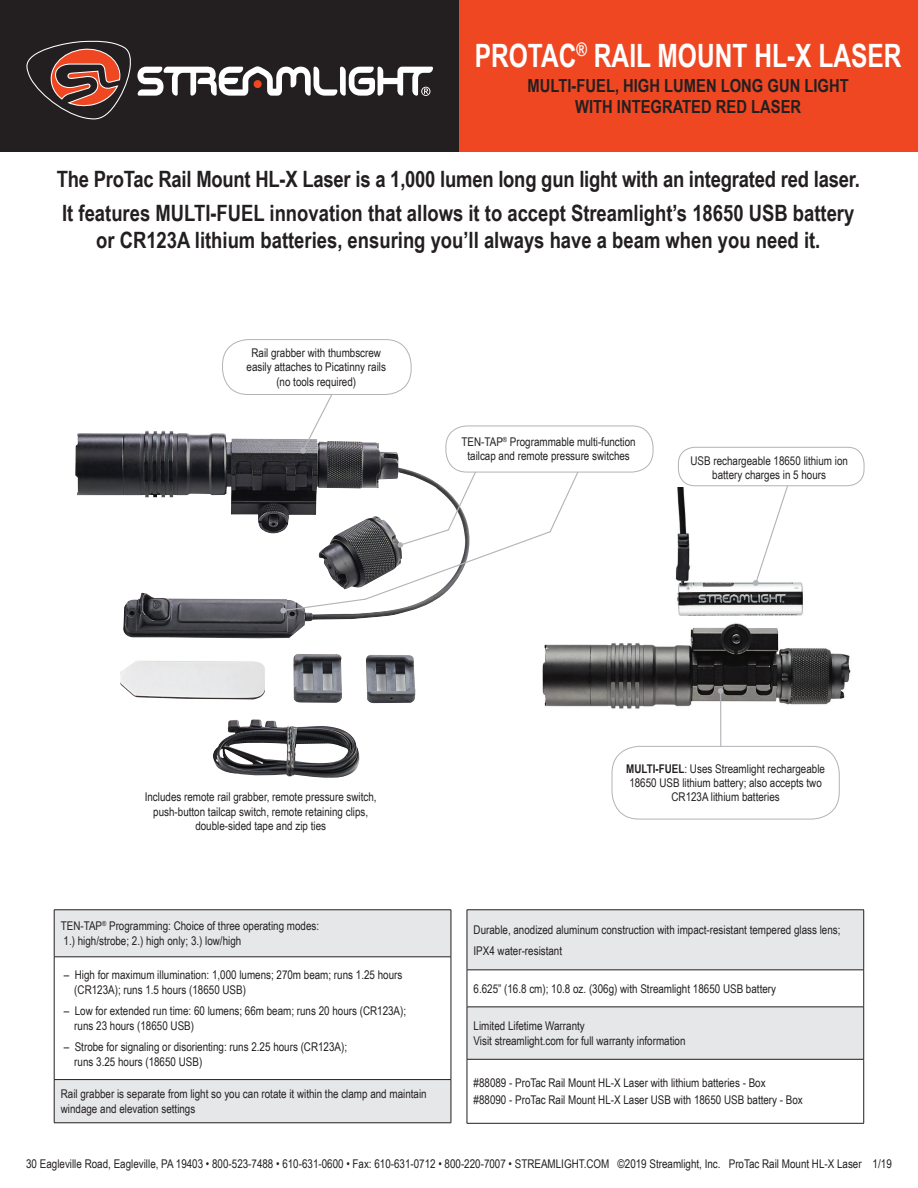
<style>
.page{position:relative;width:918px;height:1188px;background:#fff}
.page>*{position:absolute;margin:0;border:0;box-sizing:border-box;transform-origin:0 0}
.t1{font:700 32.1px "Arial Narrow";color:#fff;scale:.93 1}
.t2{font:700 22.5px/33.8px "Arial Narrow";color:#231f20}
.t3{font:700 18px/21px "Arial Narrow";color:#231f20;text-align:center}
.t4{font:12px/14.4px "Arial Narrow";color:#231f20}
.s1{font-weight:700}
</style>
<div class="page">
<div style="left:459px;top:0;width:459px;height:151px;background:#ef4722"></div>
<div style="left:0;top:0;width:459px;height:151px;background:#231f20"></div>
<svg style="left:26px;top:41px;width:407px;height:78px"></svg>
<img style="left:542px;top:487px;width:309px;height:230px">
<img style="left:75px;top:431px;width:341px;height:297px">
<svg style="left:55px;top:911px;width:396px;height:212px"></svg>
<hr style="left:54px;top:910px;width:397px;height:1px;background:#231f20">
<hr style="left:54px;top:910px;width:1px;height:47px;background:#231f20">
<hr style="left:451px;top:910px;width:1px;height:47px;background:#231f20">
<hr style="left:54px;top:957px;width:397px;height:1px;background:#231f20">
<hr style="left:54px;top:957px;width:1px;height:122px;background:#231f20">
<hr style="left:451px;top:957px;width:1px;height:122px;background:#231f20">
<hr style="left:54px;top:1123px;width:397px;height:1px;background:#231f20">
<hr style="left:54px;top:1079px;width:397px;height:1px;background:#231f20">
<hr style="left:54px;top:1080px;width:1px;height:43px;background:#231f20">
<hr style="left:451px;top:1080px;width:1px;height:43px;background:#231f20">
<svg style="left:468px;top:911px;width:395px;height:148px;fill:#e6e7e9"></svg>
<hr style="left:467px;top:910px;width:397px;height:1px;background:#231f20">
<hr style="left:467px;top:910px;width:1px;height:60px;background:#231f20">
<hr style="left:863px;top:910px;width:1px;height:60px;background:#231f20">
<hr style="left:467px;top:970px;width:397px;height:1px;background:#231f20">
<hr style="left:467px;top:970px;width:1px;height:37px;background:#231f20">
<hr style="left:863px;top:970px;width:1px;height:37px;background:#231f20">
<hr style="left:467px;top:1007px;width:397px;height:1px;background:#231f20">
<hr style="left:467px;top:1007px;width:1px;height:52px;background:#231f20">
<hr style="left:863px;top:1007px;width:1px;height:52px;background:#231f20">
<hr style="left:467px;top:1059px;width:397px;height:1px;background:#231f20">
<hr style="left:467px;top:1059px;width:1px;height:64px;background:#231f20">
<hr style="left:863px;top:1059px;width:1px;height:64px;background:#231f20">
<hr style="left:467px;top:1123px;width:397px;height:1px;background:#231f20">
<hr style="left:720px;top:691px;width:1px;height:83px;background:#b2b3b7">
<svg style="left:717px;top:688px;width:7px;height:6px"></svg>
<svg style="left:753px;top:486px;width:40px;height:100px"></svg>
<div style="left:678px;top:447px;width:186px;height:39px;border:1px solid #b2b3b7;border-radius:16px"></div>
<div style="left:612px;top:746px;width:227px;height:73px;background:#fff;border-radius:27px"></div>
<div style="left:612px;top:746px;width:228px;height:73px;border:1px solid #b2b3b7;border-radius:27px"></div>
<div style="left:222px;top:339px;width:190px;height:56px;border:1px solid #b2b3b7;border-radius:25px"></div>
<svg style="left:280px;top:375px;width:306px;height:239px"></svg>
<div style="left:446px;top:426px;width:207px;height:46px;background:#fff;border-radius:21px"></div>
<div style="left:446px;top:426px;width:207px;height:46px;border:1px solid #b2b3b7;border-radius:21px"></div>
<h1 class="t1" style="left:475px;top:31px;width:460px">PROTAC<sup>®</sup> RAIL MOUNT HL-X LASER</h1>
<h3 class="t3" style="left:528px;top:74px;width:323px">MULTI-FUEL, HIGH LUMEN LONG GUN LIGHT<br>WITH INTEGRATED RED LASER</h3>
<h2 class="t2" style="left:57px;top:161px;width:805px">The ProTac Rail Mount HL-X Laser is a 1,000 lumen long gun light with an integrated red laser.<br>It features MULTI-FUEL innovation that allows it to accept Streamlight’s 18650 USB battery</h2>
<h2 class="t2" style="left:96px;top:222px;width:726px">or CR123A lithium batteries, ensuring you’ll always have a beam when you need it.</h2>
<p class="t4" style="left:247px;top:345px;width:141px;text-align:center">Rail grabber with thumbscrew easily attaches to Picatinny rails (no tools required)</p>
<p class="t4" style="left:462px;top:434px;width:176px;text-align:center">TEN-TAP<sup>®</sup> Programmable multi-function tailcap and remote pressure switches</p>
<p class="t4" style="left:690px;top:453px;width:159px;text-align:center">USB rechargeable 18650 lithium ion battery charges in 5 hours</p>
<p class="t4" style="left:626px;top:761px;width:200px"><span class="s1">MULTI-FUEL</span>: Uses Streamlight rechargeable<br>18650 USB lithium battery; also accepts two</p>
<p class="t4" style="left:145px;top:789px;width:233px">Includes remote rail grabber, remote pressure switch,</p>
<p class="t4" style="left:671px;top:790px;width:110px">CR123A lithium batteries</p>
<p class="t4" style="left:153px;top:804px;width:216px;text-align:center">push-button tailcap switch, remote retaining clips, double-sided tape and zip ties</p>
<p class="t4" style="left:61px;top:919px;width:260px">TEN-TAP<sup>®</sup> Programming: Choice of three operating modes:<br>1.) high/strobe; 2.) high only; 3.) low/high</p>
<p class="t4" style="left:74px;top:967px;width:330px;line-height:15px;text-indent:-10px">– High for maximum illumination: 1,000 lumens; 270m beam; runs 1.25 hours (CR123A); runs 1.5 hours (18650 USB)</p>
<p class="t4" style="left:74px;top:1003px;width:333px;line-height:15px;text-indent:-10px">– Low for extended run time: 60 lumens; 66m beam; runs 20 hours (CR123A); runs 23 hours (18650 USB)</p>
<p class="t4" style="left:74px;top:1039px;width:274px;line-height:15px;text-indent:-10px">– Strobe for signaling or disorienting: runs 2.25 hours (CR123A); runs 3.25 hours (18650 USB)</p>
<p class="t4" style="left:61px;top:1086px;width:367px">Rail grabber is separate from light so you can rotate it within the clamp and maintain windage and elevation settings</p>
<p class="t4" style="left:474px;top:919px;width:368px;line-height:21px">Durable, anodized aluminum construction with impact-resistant tempered glass lens;<br>IPX4 water-resistant</p>
<p class="t4" style="left:474px;top:981px;width:304px">6.625” (16.8 cm); 10.8 oz. (306g) with Streamlight 18650 USB battery</p>
<p class="t4" style="left:474px;top:1018px;width:214px">Limited Lifetime Warranty<br>Visit streamlight.com for full warranty information</p>
<p class="t4" style="left:474px;top:1075px;width:331px;line-height:16.5px">#88089 - ProTac Rail Mount HL-X Laser with lithium batteries - Box<br>#88090 - ProTac Rail Mount HL-X Laser USB with 18650 USB battery - Box</p>
<p class="t4" style="left:26px;top:1156px;width:867px">30 Eagleville Road, Eagleville, PA 19403 • 800-523-7488 • 610-631-0600 • Fax: 610-631-0712 • 800-220-7007 • STREAMLIGHT.COM ©2019 Streamlight, Inc. ProTac Rail Mount HL-X Laser 1/19</p>
</div>
